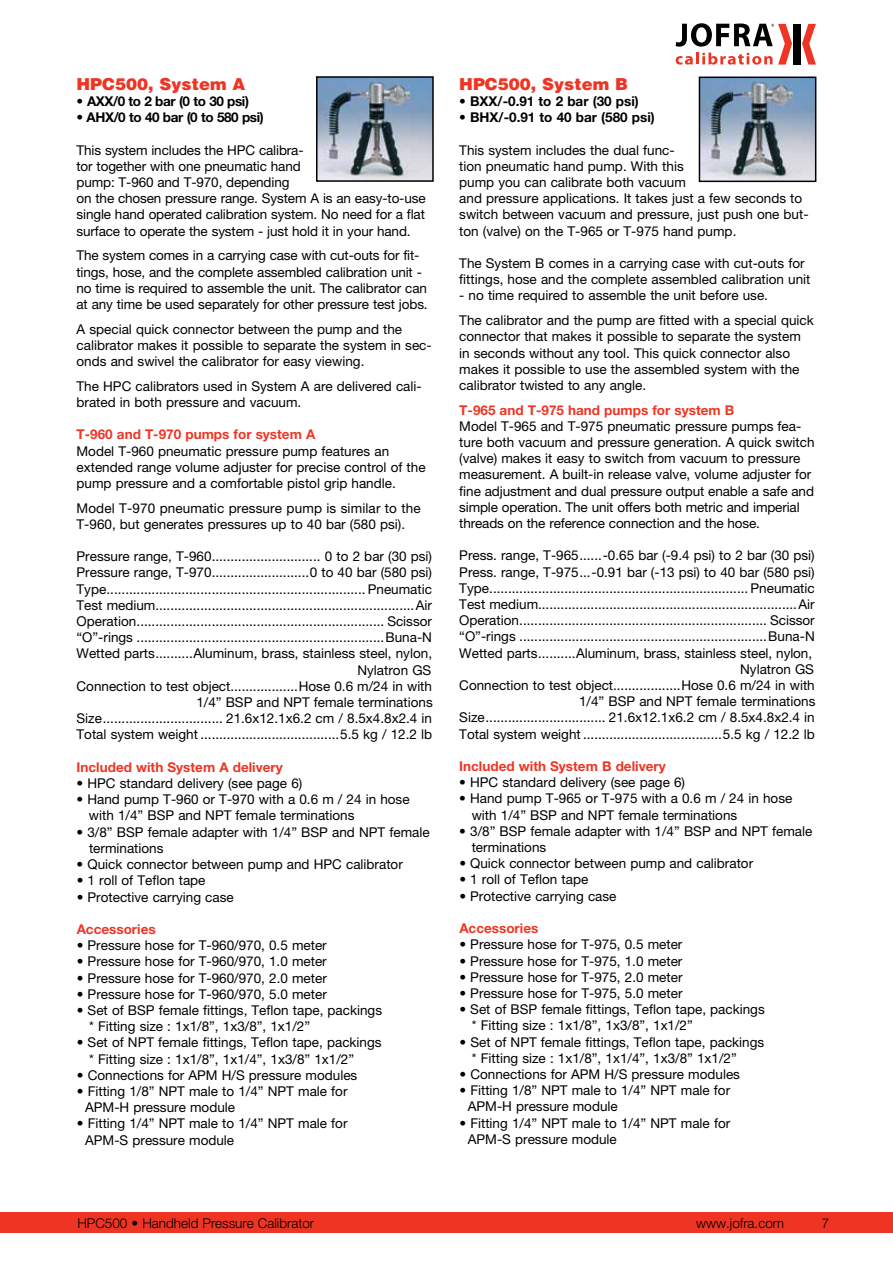
<style>
.page{position:relative;width:893px;height:1263px;background:#fff}
.page>*{position:absolute;margin:0;border:0;box-sizing:border-box;transform-origin:0 0}
.t1{font:900 16.5px "Helvetica";color:#ee3524}
.t2{font:13.5px/16.2px "Helvetica Neue";color:#000}
.t3{font:700 13.5px "Helvetica Neue";color:#ee3524}
.t4{font:700 13.5px "Helvetica Neue";letter-spacing:-.015em;color:#000}
.t5{font:300 13.5px "Helvetica Neue";color:#000}
</style>
<div class="page">
<div style="left:0;top:1212px;width:893px;height:21px;background:#ee3524"></div>
<div style="left:793px;top:24px;width:8px;height:41px;background:#000"></div>
<svg style="left:802px;top:24px;width:14px;height:41px"></svg>
<svg style="left:676px;top:23px;width:116px;height:42px"></svg>
<img style="left:319px;top:79px;width:112px;height:100px">
<div style="left:316px;top:76px;width:118px;height:106px;border:2px solid #000"></div>
<img style="left:702px;top:80px;width:111px;height:99px">
<div style="left:699px;top:77px;width:117px;height:105px;border:2px solid #000"></div>
<p class="t1" style="left:77px;top:73px;width:170px">HPC500, System A</p>
<p class="t4" style="left:77px;top:93px;width:174px">• AXX/0 to 2 bar (0 to 30 psi)</p>
<p class="t4" style="left:77px;top:109px;width:189px">• AHX/0 to 40 bar (0 to 580 psi)</p>
<p class="t2" style="left:77px;top:141px;width:351px">This system includes the HPC calibra-<br>tor together with one pneumatic hand<br>pump: T-960 and T-970, depending<br>on the chosen pressure range. System A is an easy-to-use single hand operated calibration system. No need for a flat surface to operate the system - just hold it in your hand.</p>
<p class="t2" style="left:77px;top:247px;width:353px">The system comes in a carrying case with cut-outs for fit&shy;tings, hose, and the complete assembled calibration unit - no time is required to assemble the unit. The calibrator can at any time be used separately for other pressure test jobs.</p>
<p class="t2" style="left:77px;top:320px;width:357px">A special quick connector between the pump and the calibrator makes it possible to separate the system in sec&shy;onds and swivel the calibrator for easy viewing.</p>
<p class="t2" style="left:77px;top:378px;width:347px">The HPC calibrators used in System A are delivered cali&shy;brated in both pressure and vacuum.</p>
<p class="t3" style="left:77px;top:426px;width:240px">T-960 and T-970 pumps for system A</p>
<p class="t2" style="left:77px;top:442px;width:351px">Model T-960 pneumatic pressure pump features an extended range volume adjuster for precise control of the pump pressure and a comfortable pistol grip handle.</p>
<p class="t2" style="left:77px;top:500px;width:346px">Model T-970 pneumatic pressure pump is similar to the<br>T-960, but generates pressures up to 40 bar (580 psi).</p>
<p class="t2" style="left:77px;top:548px;width:358px;text-align:right">Pressure range, T-960............................. 0 to 2 bar (30 psi)<br>Pressure range, T-970..........................0 to 40 bar (580 psi)<br>Type..................................................................... Pneumatic Test medium.....................................................................Air Operation.................................................................. Scissor “O”-rings ..................................................................Buna-N Wetted parts..........Aluminum, brass, stainless steel, nylon, Nylatron GS<br>Connection to test object..................Hose 0.6 m/24 in with 1/4” BSP and NPT female terminations Size................................ 21.6x12.1x6.2 cm / 8.5x4.8x2.4 in Total system weight .....................................5.5 kg / 12.2 lb</p>
<p class="t3" style="left:77px;top:759px;width:208px">Included with System A delivery</p>
<p class="t2" style="left:77px;top:775px;width:227px">• HPC standard delivery (see page 6)</p>
<p class="t2" style="left:89px;top:791px;width:322px;text-indent:-12px">• Hand pump T-960 or T-970 with a 0.6 m / 24 in hose with 1/4” BSP and NPT female terminations</p>
<p class="t2" style="left:89px;top:824px;width:342px;text-indent:-12px">• 3/8” BSP female adapter with 1/4” BSP and NPT female terminations</p>
<p class="t2" style="left:77px;top:856px;width:328px">• Quick connector between pump and HPC calibrator</p>
<p class="t2" style="left:77px;top:872px;width:130px">• 1 roll of Teflon tape</p>
<p class="t2" style="left:77px;top:888px;width:159px">• Protective carrying case</p>
<p class="t3" style="left:77px;top:921px;width:80px">Accessories</p>
<p class="t2" style="left:77px;top:937px;width:252px">• Pressure hose for T-960/970, 0.5 meter</p>
<p class="t2" style="left:77px;top:953px;width:252px">• Pressure hose for T-960/970, 1.0 meter</p>
<p class="t2" style="left:77px;top:969px;width:252px">• Pressure hose for T-960/970, 2.0 meter</p>
<p class="t2" style="left:77px;top:986px;width:252px">• Pressure hose for T-960/970, 5.0 meter</p>
<p class="t2" style="left:89px;top:1002px;width:294px;text-indent:-12px">• Set of BSP female fittings, Teflon tape, packings * Fitting size : 1x1/8”, 1x3/8”, 1x1/2”</p>
<p class="t2" style="left:89px;top:1034px;width:294px;text-indent:-12px">• Set of NPT female fittings, Teflon tape, packings * Fitting size : 1x1/8”, 1x1/4”, 1x3/8” 1x1/2”</p>
<p class="t2" style="left:77px;top:1067px;width:282px">• Connections for APM H/S pressure modules</p>
<p class="t2" style="left:85px;top:1083px;width:264px;text-indent:-8px">• Fitting 1/8” NPT male to 1/4” NPT male for<br>APM-H pressure module</p>
<p class="t2" style="left:85px;top:1115px;width:264px;text-indent:-8px">• Fitting 1/4” NPT male to 1/4” NPT male for<br>APM-S pressure module</p>
<p class="t1" style="left:459px;top:73px;width:170px">HPC500, System B</p>
<p class="t4" style="left:459px;top:93px;width:181px">• BXX/-0.91 to 2 bar (30 psi)</p>
<p class="t4" style="left:459px;top:109px;width:197px">• BHX/-0.91 to 40 bar (580 psi)</p>
<p class="t2" style="left:459px;top:141px;width:351px">This system includes the dual func-<br>tion pneumatic hand pump. With this<br>pump you can calibrate both vacuum<br>and pressure applications. It takes just a few seconds to switch between vacuum and pressure, just push one but&shy;ton (valve) on the T-965 or T-975 hand pump.</p>
<p class="t2" style="left:459px;top:255px;width:353px">The System B comes in a carrying case with cut-outs for fittings, hose and the complete assembled calibration unit</p>
<p class="t2" style="left:459px;top:283px;width:356px;line-height:24.8px">- no time required to assemble the unit before use.<br>The calibrator and the pump are fitted with a special quick</p>
<p class="t2" style="left:459px;top:328px;width:343px">connector that makes it possible to separate the system in seconds without any tool. This quick connector also makes it possible to use the assembled system with the calibrator twisted to any angle.</p>
<p class="t3" style="left:459px;top:401px;width:277px">T-965 and T-975 hand pumps for system B</p>
<p class="t2" style="left:459px;top:418px;width:357px">Model T-965 and T-975 pneumatic pressure pumps fea&shy;ture both vacuum and pressure generation. A quick switch (valve) makes it easy to switch from vacuum to pressure measurement. A built-in release valve, volume adjuster for fine adjustment and dual pressure output enable a safe and simple operation. The unit offers both metric and imperial threads on the reference connection and the hose.</p>
<p class="t2" style="left:459px;top:547px;width:358px;text-align:right">Press. range, T-965......-0.65 bar (-9.4 psi) to 2 bar (30 psi)<br>Press. range, T-975...-0.91 bar (-13 psi) to 40 bar (580 psi)<br>Type..................................................................... Pneumatic Test medium.....................................................................Air Operation.................................................................. Scissor “O”-rings ..................................................................Buna-N Wetted parts..........Aluminum, brass, stainless steel, nylon, Nylatron GS<br>Connection to test object..................Hose 0.6 m/24 in with 1/4” BSP and NPT female terminations Size................................ 21.6x12.1x6.2 cm / 8.5x4.8x2.4 in Total system weight .....................................5.5 kg / 12.2 lb</p>
<p class="t3" style="left:459px;top:758px;width:208px">Included with System B delivery</p>
<p class="t2" style="left:459px;top:774px;width:227px">• HPC standard delivery (see page 6)</p>
<p class="t2" style="left:472px;top:790px;width:322px;text-indent:-12px">• Hand pump T-965 or T-975 with a 0.6 m / 24 in hose with 1/4” BSP and NPT female terminations</p>
<p class="t2" style="left:472px;top:823px;width:342px;text-indent:-12px">• 3/8” BSP female adapter with 1/4” BSP and NPT female terminations</p>
<p class="t2" style="left:459px;top:855px;width:295px">• Quick connector between pump and calibrator</p>
<p class="t2" style="left:459px;top:871px;width:130px">• 1 roll of Teflon tape</p>
<p class="t2" style="left:459px;top:887px;width:159px">• Protective carrying case</p>
<p class="t3" style="left:459px;top:920px;width:80px">Accessories</p>
<p class="t2" style="left:459px;top:936px;width:225px">• Pressure hose for T-975, 0.5 meter</p>
<p class="t2" style="left:459px;top:952px;width:225px">• Pressure hose for T-975, 1.0 meter</p>
<p class="t2" style="left:459px;top:968px;width:225px">• Pressure hose for T-975, 2.0 meter</p>
<p class="t2" style="left:459px;top:985px;width:225px">• Pressure hose for T-975, 5.0 meter</p>
<p class="t2" style="left:472px;top:1001px;width:294px;text-indent:-12px">• Set of BSP female fittings, Teflon tape, packings * Fitting size : 1x1/8”, 1x3/8”, 1x1/2”</p>
<p class="t2" style="left:472px;top:1033px;width:294px;text-indent:-12px">• Set of NPT female fittings, Teflon tape, packings * Fitting size : 1x1/8”, 1x1/4”, 1x3/8” 1x1/2”</p>
<p class="t2" style="left:459px;top:1066px;width:282px">• Connections for APM H/S pressure modules</p>
<p class="t2" style="left:468px;top:1082px;width:264px;text-indent:-8px">• Fitting 1/8” NPT male to 1/4” NPT male for<br>APM-H pressure module</p>
<p class="t2" style="left:468px;top:1114px;width:264px;text-indent:-8px">• Fitting 1/4” NPT male to 1/4” NPT male for<br>APM-S pressure module</p>
<p class="t5" style="left:77px;top:1215px;width:238px">HPC500 • Handheld Pressure Calibrator</p>
<p class="t5" style="left:696px;top:1215px;width:90px">www.jofra.com</p>
<p class="t5" style="left:822px;top:1215px;width:9px">7</p>
</div>
